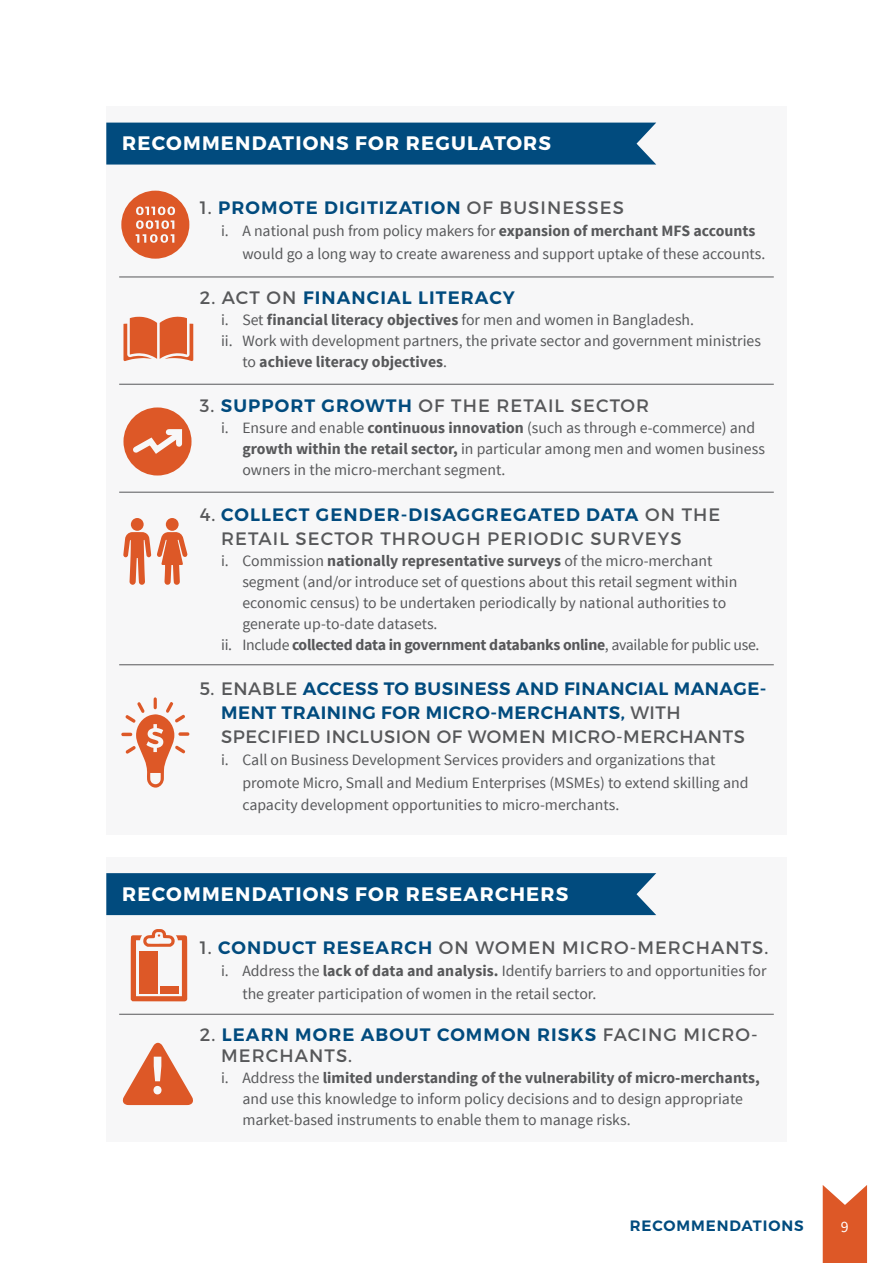
<style>
.page{position:relative;width:893px;height:1263px;background:#fff}
.page>*{position:absolute;margin:0;border:0;box-sizing:border-box;transform-origin:0 0}
.t1{font:700 19.5px "Montserrat";letter-spacing:.06em;color:#fff}
.t2{font:600 18px "Montserrat";letter-spacing:.06em;color:#014b7e}
.t3{font:18px/24px "Montserrat";letter-spacing:.06em;color:#57585a}
.t4{font:18px/24px "Montserrat";letter-spacing:.03em;color:#57585a}
.t5{font:15.75px/22.5px "Source Sans Pro";color:#57585a}
.t6{font:700 15.75px "Source Sans Pro";letter-spacing:-.02em;color:#57585a}
.t7{font:700 15.75px "Source Sans Pro";color:#57585a}
.t8{font:15.75px "Source Sans Pro";color:#fff}
.t9{font:600 15px "Montserrat";letter-spacing:.06em;color:#014b7e}
.s1{font-weight:400;color:#57585a}
.s2{font-weight:700}
.s3{font-weight:400}
.s4{font-weight:600;color:#014b7e}
</style>
<div class="page">
<div style="left:106px;top:857px;width:681px;height:284px;background:#f7f7f8"></div>
<div style="left:106px;top:873px;width:550px;height:42px;background:#014b7e"></div>
<div style="left:106px;top:106px;width:681px;height:729px;background:#f7f7f8"></div>
<div style="left:106px;top:123px;width:550px;height:42px;background:#014b7e"></div>
<hr style="left:119px;top:277px;width:655px;height:1px;background:#57585a">
<hr style="left:119px;top:384px;width:655px;height:1px;background:#57585a">
<hr style="left:119px;top:492px;width:655px;height:1px;background:#57585a">
<hr style="left:119px;top:664px;width:655px;height:1px;background:#57585a">
<hr style="left:119px;top:1014px;width:655px;height:1px;background:#57585a">
<svg style="left:131px;top:929px;width:56px;height:72px"></svg>
<div style="left:140px;top:951px;width:18px;height:42px;background:#dd5827"></div>
<div style="left:160px;top:986px;width:18px;height:7px;background:#dd5827"></div>
<div style="left:121px;top:191px;width:68px;height:68px;background:#dd5827;border-radius:50%"></div>
<svg style="left:136px;top:207px;width:39px;height:36px"></svg>
<svg style="left:123px;top:317px;width:70px;height:44px"></svg>
<div style="left:123px;top:407px;width:69px;height:68px;background:#dd5827;border-radius:50%"></div>
<svg style="left:133px;top:429px;width:50px;height:25px"></svg>
<svg style="left:157px;top:532px;width:31px;height:53px"></svg>
<svg style="left:123px;top:532px;width:28px;height:53px"></svg>
<div style="left:166px;top:518px;width:13px;height:13px;background:#dd5827;border-radius:50%"></div>
<div style="left:131px;top:518px;width:13px;height:13px;background:#dd5827;border-radius:50%"></div>
<svg style="left:121px;top:697px;width:68px;height:91px"></svg>
<svg style="left:122px;top:1042px;width:71px;height:63px"></svg>
<svg style="left:823px;top:1185px;width:44px;height:78px;background:#e16d42"></svg>
<p class="t1" style="left:122px;top:131px;width:430px">RECOMMENDATIONS FOR REGULATORS</p>
<p class="t2" style="left:200px;top:196px;width:61px"><span class="s1">1.</span> PROMOTE</p>
<p class="t2" style="left:324px;top:196px;width:11px">DIGITI</p>
<p class="t2" style="left:386px;top:196px;width:27px">ZATION</p>
<p class="t3" style="left:467px;top:195px;width:158px">OF BUSINESSES</p>
<p class="t5" style="left:242px;top:220px;width:525px;text-indent:-21px">i. A national push from policy makers for <span class="s2">expansion of merchant MFS accounts </span>would go a long way to create awareness and support uptake of these accounts.</p>
<p class="t2" style="left:200px;top:286px;width:128px"><span class="s1">2. ACT ON</span> FINANCIAL</p>
<p class="t2" style="left:418px;top:286px;width:11px">LITE</p>
<p class="t2" style="left:461px;top:286px;width:56px">RACY</p>
<p class="t5" style="left:221px;top:309px;width:474px">i. Set <span class="s2">financial literacy objectives</span> for men and women in Bangladesh.</p>
<p class="t5" style="left:221px;top:330px;width:541px">ii. Work with development partners, the private sector and government ministries</p>
<p class="t7" style="left:242px;top:352px;width:206px"><span class="s3">to</span> achieve literacy objectives<span class="s3">.</span></p>
<p class="t3" style="left:200px;top:394px;width:451px">3. <span class="s4">SUPPORT GROWTH</span> OF THE RETAIL SECTOR</p>
<p class="t5" style="left:242px;top:418px;width:524px;line-height:21px;text-indent:-21px">i. Ensure and enable <span class="s2">continuous innovation</span> (such as through e-commerce) and <span class="s2">growth within the retail sector,</span> in particular among men and women business owners in the micro-merchant segment.</p>
<p class="t2" style="left:200px;top:503px;width:24px"><span class="s1">4.</span> COLLECT</p>
<p class="t2" style="left:316px;top:503px;width:15px">GENDE</p>
<p class="t2" style="left:387px;top:503px;width:28px">R-DISAGG</p>
<p class="t2" style="left:486px;top:503px;width:29px">REGATED</p>
<p class="t2" style="left:586px;top:503px;width:14px">DATA</p>
<p class="t3" style="left:221px;top:502px;width:501px;text-indent:424px">ON THE<br>RETAIL SECTOR THROUGH PERIODIC SURVEYS</p>
<p class="t5" style="left:221px;top:549px;width:493px">i. Commission <span class="s2">nationally representative surveys</span> of the micro-merchant</p>
<p class="t5" style="left:242px;top:570px;width:496px">segment (and/or introduce set of questions about this retail segment within</p>
<p class="t5" style="left:242px;top:591px;width:485px">economic census) to be undertaken periodically by national authorities to</p>
<p class="t5" style="left:242px;top:612px;width:197px">generate up-to-date datasets.</p>
<p class="t6" style="left:221px;top:634px;width:540px"><span class="s3">ii. Include</span> collected data in government databanks online<span class="s3">, available for public use.</span></p>
<p class="t3" style="left:200px;top:676px;width:107px">5. ENABLE <span class="s4">ACCESS</span></p>
<p class="t2" style="left:384px;top:677px;width:71px">TO BUSINESS</p>
<p class="t2" style="left:516px;top:677px;width:16px">AND</p>
<p class="t2" style="left:564px;top:677px;width:24px">FINANCIAL</p>
<p class="t2" style="left:674px;top:677px;width:14px">MANAGE-</p>
<p class="t2" style="left:221px;top:701px;width:15px">MENT</p>
<p class="t2" style="left:282px;top:701px;width:38px">TRAINING</p>
<p class="t2" style="left:381px;top:701px;width:57px">FOR MIC</p>
<p class="t2" style="left:462px;top:701px;width:93px">RO-ME RCHANTS</p>
<p class="t4" style="left:221px;top:700px;width:525px;text-indent:399px"><span class="s4">,</span> WITH<br>SPECIFIED INCLUSION OF WOMEN MICRO-MERCHANTS</p>
<p class="t5" style="left:242px;top:749px;width:508px;text-indent:-21px">i. Call on Business Development Services providers and organizations that promote Micro, Small and Medium Enterprises (MSMEs) to extend skilling and capacity development opportunities to micro-merchants.</p>
<p class="t1" style="left:122px;top:882px;width:448px">RECOMMENDATIONS FOR RESEARCHERS</p>
<p class="t2" style="left:200px;top:936px;width:23px"><span class="s1">1.</span> COND</p>
<p class="t2" style="left:277px;top:936px;width:74px">UCT RESEA</p>
<p class="t3" style="left:390px;top:935px;width:379px"><span class="s4">RCH</span> ON WOMEN MICRO-MERCHANTS.</p>
<p class="t5" style="left:242px;top:960px;width:526px;text-indent:-21px">i. Address the <span class="s2">lack of data and analysis.</span> Identify barriers to and opportunities for the greater participation of women in the retail sector.</p>
<p class="t2" style="left:200px;top:1023px;width:36px"><span class="s1">2.</span> LEA</p>
<p class="t2" style="left:261px;top:1023px;width:193px">RN MORE ABOUT COMMON</p>
<p class="t3" style="left:537px;top:1022px;width:222px"><span class="s4">RISKS</span> FACING MICRO-</p>
<p class="t3" style="left:221px;top:1043px;width:132px">MERCHANTS.</p>
<p class="t5" style="left:242px;top:1067px;width:519px;line-height:21px;text-indent:-21px">i. Address the <span class="s2">limited understanding of the vulnerability of micro-merchants, </span>and use this knowledge to inform policy decisions and to design appropriate market-based instruments to enable them to manage risks.</p>
<p class="t9" style="left:630px;top:1217px;width:175px">RECOMMENDATIONS</p>
<p class="t8" style="left:841px;top:1217px;width:9px">9</p>
</div>
